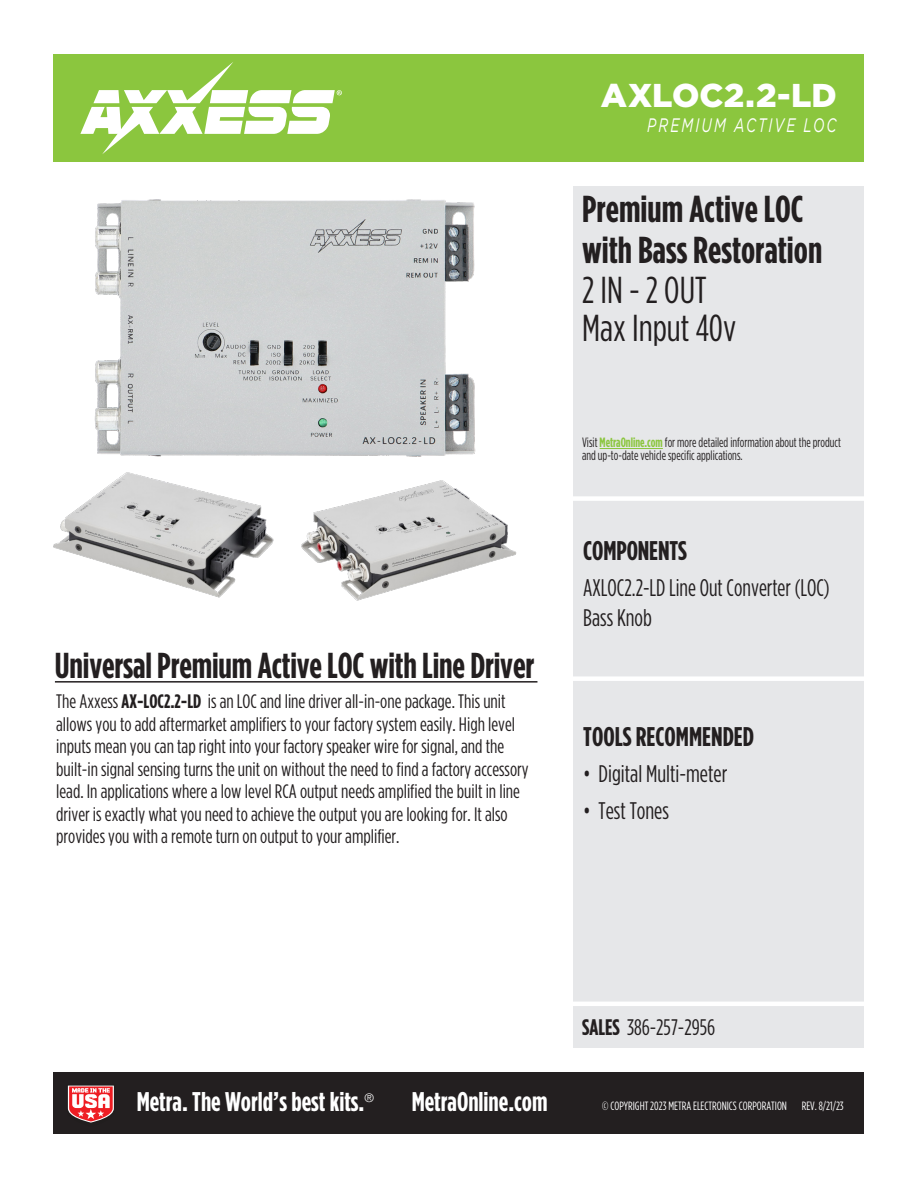
<style>
.page{position:relative;width:918px;height:1188px;background:#fff}
.page>*{position:absolute;margin:0;border:0;box-sizing:border-box;transform-origin:0 0}
.t1{font:700 37.5px/40.5px "Gotham Condensed";color:#231f20}
.t2{font:37.5px/37.5px "Gotham Condensed";color:#231f20}
.t3{font:700 36px "Gotham Condensed";letter-spacing:-.005em;color:#231f20}
.t4{font:900 33px "Gotham";color:#fff}
.t5{font:700 27px "Gotham Condensed";color:#fff}
.t6{font:700 27px "Gotham Condensed";color:#231f20}
.t7{font:24px/30px "Gotham Condensed";color:#231f20;scale:.95 1}
.t8{font:24px "Gotham Condensed";color:#231f20}
.t9{font:22.5px "Gotham Condensed";color:#231f20}
.t10{font:19.5px/22.5px "Gotham Condensed";color:#231f20}
.t11{font:italic 19.5px "Gotham";letter-spacing:.15em;color:#fff;scale:.7 1}
.t12{font:13.5px/13.5px "Gotham Condensed";color:#231f20;scale:.93 1}
.t13{font:12px "Gotham Condensed";color:#fff}
.t14{font:300 12px "Helvetica Neue";color:#fff}
.s1{font-weight:700;color:#8bc63e}
.s2{font-weight:700}
</style>
<div class="page">
<div style="left:53px;top:54px;width:810px;height:108px;background:#8bc63e"></div>
<div style="left:53px;top:1072px;width:810px;height:62px;background:#231f20"></div>
<div style="left:573px;top:186px;width:290px;height:862px;background:#e6e7e9"></div>
<svg style="left:67px;top:1085px;width:47px;height:38px;background:#d47679"></svg>
<svg style="left:80px;top:62px;width:262px;height:92px"></svg>
<div style="left:571px;top:496px;width:296px;height:5px;background:#fff"></div>
<hr style="left:572px;top:1002px;width:294px;height:4px;background:#fff">
<hr style="left:600px;top:448px;width:63px;height:1px;background:#8bc63e">
<hr style="left:55px;top:681px;width:482px;height:2px;background:#231f20">
<div style="left:561px;top:676px;width:319px;height:5px;background:#fff"></div>
<img style="left:53px;top:472px;width:221px;height:126px">
<img style="left:301px;top:480px;width:216px;height:121px">
<img style="left:94px;top:199px;width:382px;height:258px">
<h3 class="t4" style="left:601px;top:77px;width:237px">AXLOC2.2-LD</h3>
<p class="t11" style="left:647px;top:115px;width:272px">PREMIUM ACTIVE LOC</p>
<h1 class="t1" style="left:582px;top:188px;width:242px">Premium Active LOC with Bass Restoration</h1>
<h1 class="t2" style="left:582px;top:271px;width:156px">2 IN - 2 OUT<br>Max Input 40v</h1>
<p class="t12" style="left:582px;top:435px;width:280px">Visit <span class="s1">MetraOnline.com</span> for more detailed information about the product and up-to-date vehicle specific applications.</p>
<h2 class="t3" style="left:55px;top:645px;width:481px">Universal Premium Active LOC with Line Driver</h2>
<p class="t10" style="left:56px;top:690px;width:474px">The Axxess <span class="s2">AX-LOC2.2-LD</span> is an LOC and line driver all-in-one package. This unit allows you to add aftermarket amplifiers to your factory system easily. High level inputs mean you can tap right into your factory speaker wire for signal, and the built-in signal sensing turns the unit on without the need to find a factory accessory lead. In applications where a low level RCA output needs amplified the built in line driver is exactly what you need to achieve the output you are looking for. It also provides you with a remote turn on output to your amplifier.</p>
<h3 class="t6" style="left:583px;top:535px;width:105px">COMPONENTS</h3>
<p class="t7" style="left:583px;top:573px;width:261px">AXLOC2.2-LD Line Out Converter (LOC)<br>Bass Knob</p>
<h3 class="t6" style="left:583px;top:721px;width:172px">TOOLS RECOMMENDED</h3>
<p class="t8" style="left:583px;top:761px;width:146px">• Digital Multi-meter</p>
<p class="t8" style="left:583px;top:798px;width:87px">• Test Tones</p>
<p class="t9" style="left:582px;top:1015px;width:135px"><span class="s2">SALES</span> 386-257-2956</p>
<h3 class="t5" style="left:137px;top:1087px;width:229px">Metra. The World’s best kits.</h3>
<p class="t14" style="left:365px;top:1091px;width:11px">®</p>
<h3 class="t5" style="left:412px;top:1087px;width:138px">MetraOnline.com</h3>
<p class="t13" style="left:602px;top:1099px;width:243px">© COPYRIGHT 2023 METRA ELECTRONICS CORPORATION REV. 8/21/23</p>
</div>
